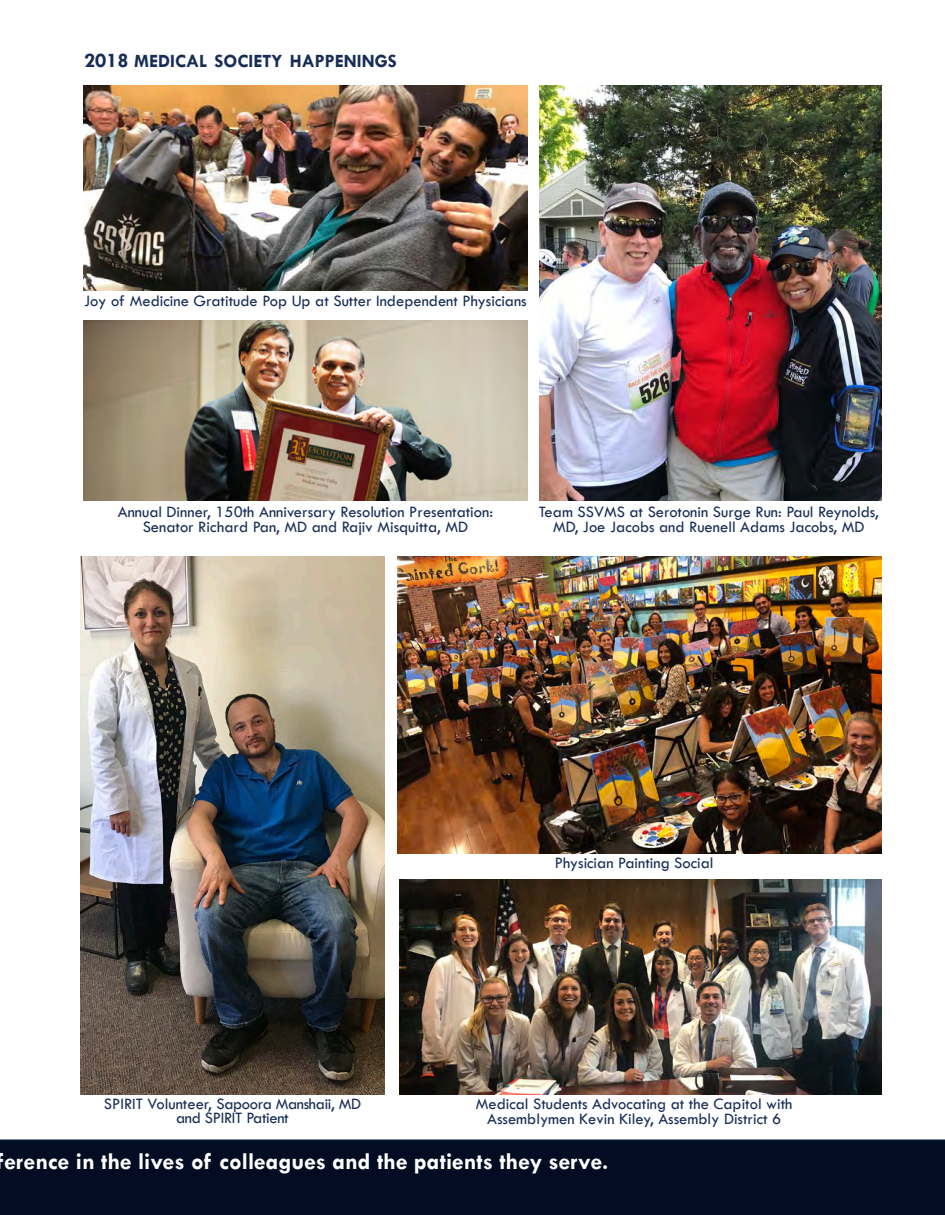
<style>
.page{position:relative;width:945px;height:1215px;background:#fff}
.page>*{position:absolute;margin:0;border:0;box-sizing:border-box;transform-origin:0 0}
.t1{font:700 24px "Tw Cen";color:#fff}
.t2{font:700 18.9px "Tw Cen";color:#182d56}
.t3{font:16.5px/14.4px "Tw Cen";color:#182d56;text-align:center}
.t4{font:16.5px "Tw Cen";letter-spacing:-.02em;color:#182d56}
.s1{font-size:21px}
</style>
<div class="page">
<div style="left:0;top:1139px;width:945px;height:76px;background:#020d23"></div>
<img style="left:399px;top:880px;width:482px;height:214px">
<img style="left:398px;top:556px;width:483px;height:298px">
<img style="left:84px;top:321px;width:443px;height:179px">
<img style="left:81px;top:556px;width:303px;height:538px">
<img style="left:539px;top:85px;width:342px;height:415px">
<img style="left:84px;top:85px;width:443px;height:205px">
<p class="t2" style="left:84px;top:50px;width:314px"><span class="s1">2018</span> MEDICAL SOCIETY HAPPENINGS</p>
<p class="t3" style="left:84px;top:294px;width:444px">Joy of Medicine Gratitude Pop Up at Sutter Independent Physicians</p>
<p class="t3" style="left:118px;top:505px;width:377px">Annual Dinner, 150th Anniversary Resolution Presentation:</p>
<p class="t3" style="left:143px;top:519px;width:327px">Senator Richard Pan, MD and Rajiv Misquitta, MD</p>
<p class="t3" style="left:539px;top:505px;width:341px">Team SSVMS at Serotonin Surge Run: Paul Reynolds,<br>MD, Joe Jacobs and Ruenell Adams Jacobs, MD</p>
<p class="t3" style="left:555px;top:855px;width:160px">Physician Painting Social</p>
<p class="t4" style="left:104px;top:1094px;width:259px">SPIRIT Volunteer, Sapoora Manshaii, MD</p>
<p class="t4" style="left:176px;top:1108px;width:114px">and SPIRIT Patient</p>
<p class="t3" style="left:476px;top:1097px;width:318px">Medical Students Advocating at the Capitol with<br>Assemblymen Kevin Kiley, Assembly District 6</p>
<h1 class="t1" style="left:-3px;top:1147px;width:613px">ference in the lives of colleagues and the patients they serve.</h1>
</div>
